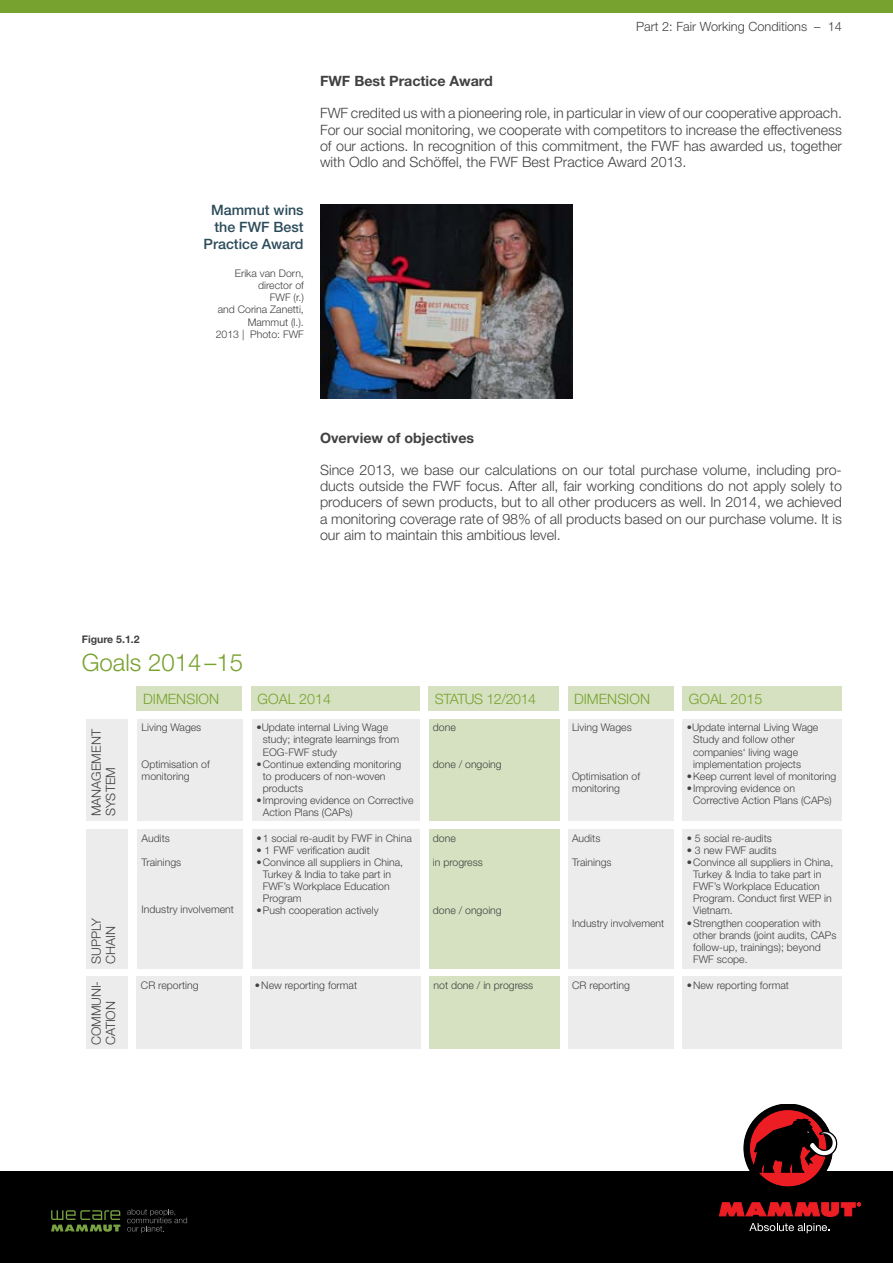
<style>
.page{position:relative;width:893px;height:1263px;background:#fff}
.page>*{position:absolute;margin:0;border:0;box-sizing:border-box;transform-origin:0 0}
.t1{font:300 24px "Helvetica Neue LT";color:#78a22f}
.t2{font:300 14.25px/16.2px "Helvetica Neue LT";color:#414042;text-align:justify}
.t3{font:700 14.25px "Helvetica Neue LT";color:#414042}
.t4{font:300 14.25px "Helvetica Neue LT";color:#78a22f}
.t5{font:500 14.25px/17.1px "Helvetica Neue LT";color:#2b4b5a;text-align:right}
.t6{font:300 14.25px "Helvetica Neue LT";letter-spacing:-.03em;color:#78a22f}
.t7{font:300 12.75px/14.5px "Helvetica Neue LT";color:#414042}
.t8{font:300 10.5px/12.1px "Helvetica Neue LT";color:#414042}
.t9{font:700 10.5px "Helvetica Neue LT";color:#414042}
</style>
<div class="page">
<div style="left:0;top:1171px;width:893px;height:92px;background:#000"></div>
<svg style="left:51px;top:1210px;width:69px;height:22px"></svg>
<svg style="left:127px;top:1209px;width:60px;height:24px"></svg>
<svg style="left:719px;top:1203px;width:142px;height:13px"></svg>
<svg style="left:749px;top:1223px;width:80px;height:10px"></svg>
<svg style="left:744px;top:1104px;width:93px;height:83px"></svg>
<div style="left:0;top:0;width:893px;height:13px;background:#78a22f"></div>
<img style="left:320px;top:204px;width:253px;height:194px">
<div style="left:137px;top:686px;width:105px;height:24px;background:#d5e1c0"></div>
<div style="left:251px;top:686px;width:168px;height:24px;background:#d5e1c0"></div>
<div style="left:682px;top:686px;width:160px;height:24px;background:#d5e1c0"></div>
<div style="left:428px;top:686px;width:131px;height:24px;background:#d5e1c0"></div>
<div style="left:568px;top:686px;width:106px;height:24px;background:#d5e1c0"></div>
<div style="left:137px;top:719px;width:106px;height:101px;background:#ececed"></div>
<div style="left:252px;top:719px;width:168px;height:101px;background:#ececed"></div>
<div style="left:682px;top:719px;width:160px;height:101px;background:#ececed"></div>
<div style="left:429px;top:719px;width:130px;height:101px;background:#d5e1c0"></div>
<div style="left:568px;top:719px;width:106px;height:101px;background:#ececed"></div>
<div style="left:86px;top:719px;width:42px;height:101px;background:#ececed"></div>
<div style="left:137px;top:829px;width:106px;height:139px;background:#ececed"></div>
<div style="left:429px;top:829px;width:130px;height:139px;background:#d5e1c0"></div>
<div style="left:568px;top:829px;width:106px;height:139px;background:#ececed"></div>
<div style="left:252px;top:829px;width:168px;height:139px;background:#ececed"></div>
<div style="left:682px;top:829px;width:160px;height:139px;background:#ececed"></div>
<div style="left:86px;top:829px;width:42px;height:139px;background:#ececed"></div>
<div style="left:429px;top:976px;width:131px;height:73px;background:#d5e1c0"></div>
<div style="left:251px;top:976px;width:170px;height:73px;background:#ececed"></div>
<div style="left:137px;top:976px;width:105px;height:73px;background:#ececed"></div>
<div style="left:568px;top:976px;width:106px;height:73px;background:#ececed"></div>
<div style="left:682px;top:976px;width:160px;height:73px;background:#ececed"></div>
<div style="left:86px;top:976px;width:42px;height:73px;background:#ececed"></div>
<p class="t7" style="left:636px;top:19px;width:207px">Part 2: Fair Working Conditions – 14</p>
<h2 class="t5" style="left:204px;top:201px;width:102px">Mammut wins the FWF Best<br>Practice Award</h2>
<p class="t8" style="left:216px;top:267px;width:90px;text-align:right">Erika van Dorn, director of<br>FWF (r.)<br>and Corina Zanetti,<br>Mammut (l.).<br>2013 | Photo: FWF</p>
<h2 class="t3" style="left:320px;top:72px;width:174px">FWF Best Practice Award</h2>
<p class="t2" style="left:320px;top:105px;width:523px">FWF credited us with a pioneering role, in particular in view of our cooperative approach.<br>For our social monitoring, we cooperate with competitors to increase the effectiveness of our actions. In recognition of this commitment, the FWF has awarded us, together with Odlo and Schöffel, the FWF Best Practice Award 2013.</p>
<h2 class="t3" style="left:320px;top:429px;width:156px">Overview of objectives</h2>
<p class="t2" style="left:320px;top:461px;width:523px">Since 2013, we base our calculations on our total purchase volume, including pro&shy;ducts outside the FWF focus. After all, fair working conditions do not apply solely to producers of sewn products, but to all other producers as well. In 2014, we achieved a monitoring coverage rate of 98% of all products based on our purchase volume. It is our aim to maintain this ambitious level.</p>
<p class="t9" style="left:82px;top:633px;width:59px">Figure 5.1.2</p>
<h1 class="t1" style="left:82px;top:648px;width:163px">Goals 2014–15</h1>
<p class="t7" style="left:89px;top:816px;width:89px;rotate:-90deg">MANAGEMENT<br>SYSTEM</p>
<p class="t7" style="left:89px;top:964px;width:48px;rotate:-90deg">SUPPLY<br>CHAIN</p>
<p class="t7" style="left:89px;top:1045px;width:66px;rotate:-90deg">COMMUNI-<br>CATION</p>
<h2 class="t4" style="left:143px;top:690px;width:78px">DIMENSION</h2>
<h2 class="t4" style="left:258px;top:690px;width:75px">GOAL 2014</h2>
<h2 class="t6" style="left:435px;top:690px;width:103px">STATUS 12/2014</h2>
<h2 class="t4" style="left:574px;top:690px;width:78px">DIMENSION</h2>
<h2 class="t4" style="left:689px;top:690px;width:75px">GOAL 2015</h2>
<p class="t8" style="left:142px;top:721px;width:61px">Living Wages</p>
<p class="t8" style="left:142px;top:758px;width:70px">Optimisation of monitoring</p>
<p class="t8" style="left:572px;top:721px;width:61px">Living Wages</p>
<p class="t8" style="left:572px;top:770px;width:70px">Optimisation of monitoring</p>
<p class="t8" style="left:263px;top:721px;width:138px;text-indent:-6px">•Update internal Living Wage study; integrate learnings from<br>EOG-FWF study</p>
<p class="t8" style="left:263px;top:758px;width:140px;text-indent:-6px">•Continue extending monitoring to producers of non-woven products</p>
<p class="t8" style="left:263px;top:794px;width:152px;text-indent:-6px">•Improving evidence on Corrective<br>Action Plans (CAPs)</p>
<p class="t8" style="left:433px;top:721px;width:24px">done</p>
<p class="t8" style="left:433px;top:758px;width:70px">done / ongoing</p>
<p class="t8" style="left:693px;top:721px;width:127px;text-indent:-6px">•Update internal Living Wage<br>Study and follow other companies‘ living wage implementation projects</p>
<p class="t8" style="left:687px;top:770px;width:151px">•Keep current level of monitoring</p>
<p class="t8" style="left:693px;top:782px;width:140px;text-indent:-6px">•Improving evidence on<br>Corrective Action Plans (CAPs)</p>
<p class="t8" style="left:142px;top:831px;width:30px">Audits</p>
<p class="t8" style="left:142px;top:856px;width:41px">Trainings</p>
<p class="t8" style="left:142px;top:903px;width:94px">Industry involvement</p>
<p class="t8" style="left:256px;top:831px;width:157px">•1 social re-audit by FWF in China</p>
<p class="t8" style="left:256px;top:844px;width:115px">• 1 FWF verification audit</p>
<p class="t8" style="left:263px;top:856px;width:142px;text-indent:-6px">•Convince all suppliers in China,<br>Turkey &amp; India to take part in<br>FWF’s Workplace Education<br>Program</p>
<p class="t8" style="left:256px;top:904px;width:124px">•Push cooperation actively</p>
<p class="t8" style="left:433px;top:831px;width:24px">done</p>
<p class="t8" style="left:433px;top:856px;width:51px">in progress</p>
<p class="t8" style="left:433px;top:904px;width:70px">done / ongoing</p>
<p class="t8" style="left:572px;top:831px;width:30px">Audits</p>
<p class="t8" style="left:572px;top:856px;width:41px">Trainings</p>
<p class="t8" style="left:572px;top:916px;width:94px">Industry involvement</p>
<p class="t8" style="left:687px;top:831px;width:87px">• 5 social re-audits</p>
<p class="t8" style="left:687px;top:844px;width:91px">• 3 new FWF audits</p>
<p class="t8" style="left:693px;top:856px;width:142px;text-indent:-6px">•Convince all suppliers in China,<br>Turkey &amp; India to take part in<br>FWF’s Workplace Education<br>Program. Conduct first WEP in<br>Vietnam.</p>
<p class="t8" style="left:693px;top:916px;width:145px;text-indent:-6px">•Strengthen cooperation with other brands (joint audits, CAPs follow-up, trainings); beyond</p>
<p class="t8" style="left:693px;top:953px;width:56px">FWF scope.</p>
<p class="t8" style="left:141px;top:979px;width:59px">CR reporting</p>
<p class="t8" style="left:255px;top:979px;width:104px">•New reporting format</p>
<p class="t8" style="left:434px;top:979px;width:101px">not done / in progress</p>
<p class="t8" style="left:572px;top:979px;width:59px">CR reporting</p>
<p class="t8" style="left:687px;top:979px;width:104px">•New reporting format</p>
</div>
